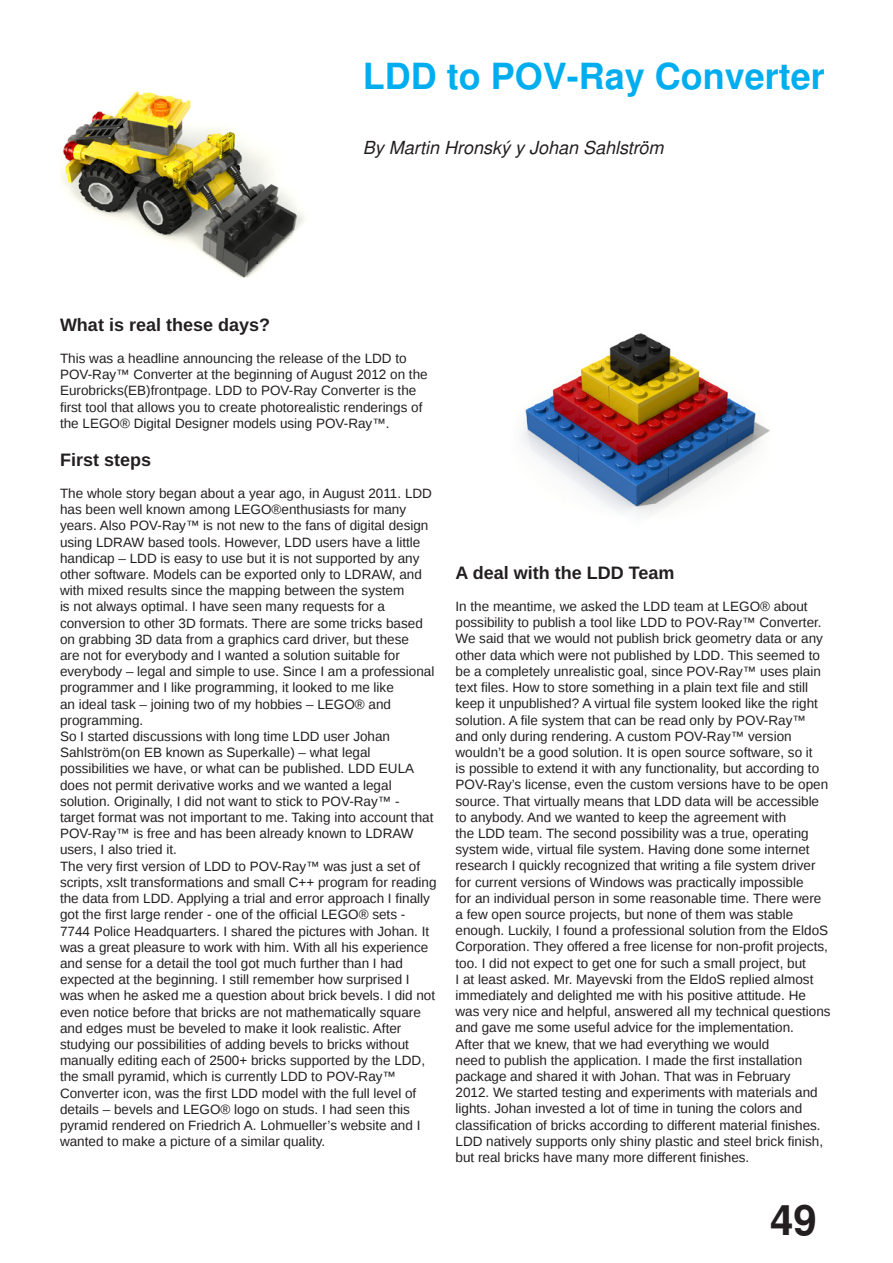
<style>
.page{position:relative;width:893px;height:1263px;background:#fff}
.page>*{position:absolute;margin:0;border:0;box-sizing:border-box;transform-origin:0 0}
.t1{font:700 42px "Free Sans";color:#231f20}
.t2{font:700 36px "Free Sans";color:#00aeef}
.t3{font:700 18px "Liberation Sans";color:#231f20}
.t4{font:italic 18px "Free Sans";color:#231f20}
.t5{font:13.5px/16.2px "Liberation Sans";color:#231f20}
</style>
<div class="page">
<img style="left:60px;top:91px;width:245px;height:187px">
<img style="left:522px;top:333px;width:248px;height:182px">
<h2 class="t2" style="left:363px;top:60px;width:464px">LDD to POV-Ray Converter</h2>
<h3 class="t4" style="left:363px;top:139px;width:302px">By Martin Hronský y Johan Sahlström</h3>
<h3 class="t3" style="left:60px;top:314px;width:212px">What is real these days?</h3>
<p class="t5" style="left:60px;top:350px;width:369px">This was a headline announcing the release of the LDD to POV-Ray™ Converter at the beginning of August 2012 on the Eurobricks(EB)frontpage. LDD to POV-Ray Converter is the first tool that allows you to create photorealistic renderings of the LEGO® Digital Designer models using POV-Ray™.</p>
<h3 class="t3" style="left:60px;top:449px;width:93px">First steps</h3>
<p class="t5" style="left:60px;top:485px;width:378px">The whole story began about a year ago, in August 2011. LDD has been well known among LEGO®enthusiasts for many years. Also POV-Ray™ is not new to the fans of digital design using LDRAW based tools. However, LDD users have a little handicap – LDD is easy to use but it is not supported by any other software. Models can be exported only to LDRAW, and with mixed results since the mapping between the system<br>is not always optimal. I have seen many requests for a conversion to other 3D formats. There are some tricks based on grabbing 3D data from a graphics card driver, but these<br>are not for everybody and I wanted a solution suitable for everybody – legal and simple to use. Since I am a professional programmer and I like programming, it looked to me like<br>an ideal task – joining two of my hobbies – LEGO® and programming.<br>So I started discussions with long time LDD user Johan Sahlström(on EB known as Superkalle) – what legal possibilities we have, or what can be published. LDD EULA does not permit derivative works and we wanted a legal solution. Originally, I did not want to stick to POV-Ray™ - target format was not important to me. Taking into account that POV-Ray™ is free and has been already known to LDRAW users, I also tried it.<br>The very first version of LDD to POV-Ray™ was just a set of scripts, xslt transformations and small C++ program for reading the data from LDD. Applying a trial and error approach I finally got the first large render - one of the official LEGO® sets - 7744 Police Headquarters. I shared the pictures with Johan. It was a great pleasure to work with him. With all his experience and sense for a detail the tool got much further than I had expected at the beginning. I still remember how surprised I was when he asked me a question about brick bevels. I did not even notice before that bricks are not mathematically square and edges must be beveled to make it look realistic. After studying our possibilities of adding bevels to bricks without manually editing each of 2500+ bricks supported by the LDD, the small pyramid, which is currently LDD to POV-Ray™ Converter icon, was the first LDD model with the full level of details – bevels and LEGO® logo on studs. I had seen this pyramid rendered on Friedrich A. Lohmueller’s website and I wanted to make a picture of a similar quality.</p>
<h3 class="t3" style="left:455px;top:562px;width:221px">A deal with the LDD Team</h3>
<p class="t5" style="left:455px;top:598px;width:377px">In the meantime, we asked the LDD team at LEGO® about possibility to publish a tool like LDD to POV-Ray™ Converter.<br>We said that we would not publish brick geometry data or any other data which were not published by LDD. This seemed to be a completely unrealistic goal, since POV-Ray™ uses plain text files. How to store something in a plain text file and still keep it unpublished? A virtual file system looked like the right solution. A file system that can be read only by POV-Ray™ and only during rendering. A custom POV-Ray™ version wouldn’t be a good solution. It is open source software, so it<br>is possible to extend it with any functionality, but according to POV-Ray’s license, even the custom versions have to be open source. That virtually means that LDD data will be accessible to anybody. And we wanted to keep the agreement with<br>the LDD team. The second possibility was a true, operating system wide, virtual file system. Having done some internet research I quickly recognized that writing a file system driver for current versions of Windows was practically impossible<br>for an individual person in some reasonable time. There were a few open source projects, but none of them was stable enough. Luckily, I found a professional solution from the EldoS Corporation. They offered a free license for non-profit projects, too. I did not expect to get one for such a small project, but<br>I at least asked. Mr. Mayevski from the EldoS replied almost immediately and delighted me with his positive attitude. He was very nice and helpful, answered all my technical questions and gave me some useful advice for the implementation.<br>After that we knew, that we had everything we would<br>need to publish the application. I made the first installation package and shared it with Johan. That was in February<br>2012. We started testing and experiments with materials and lights. Johan invested a lot of time in tuning the colors and classification of bricks according to different material finishes.<br>LDD natively supports only shiny plastic and steel brick finish, but real bricks have many more different finishes.</p>
<h1 class="t1" style="left:770px;top:1201px;width:48px">49</h1>
</div>
